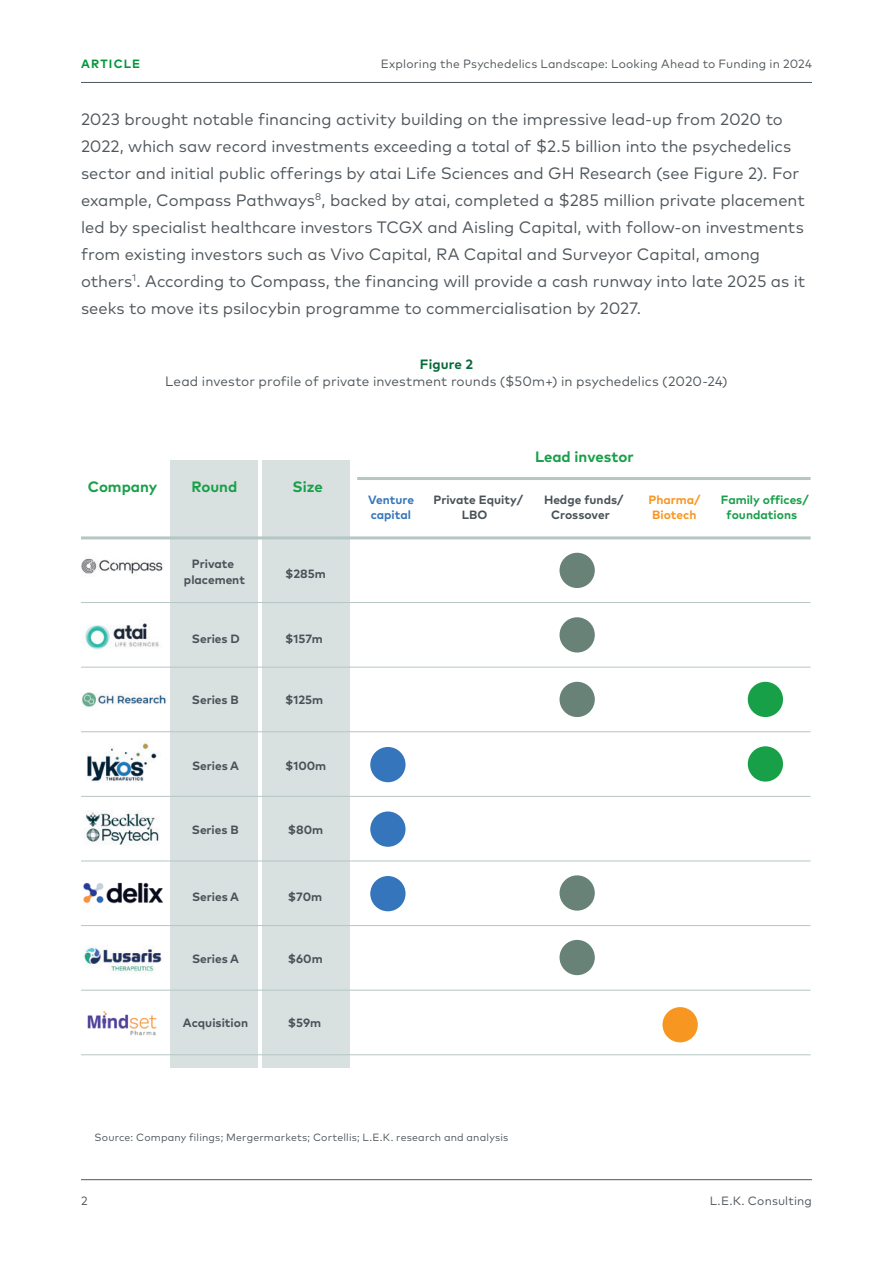
<style>
.page{position:relative;width:893px;height:1263px;background:#fff}
.page>*{position:absolute;margin:0;border:0;box-sizing:border-box;transform-origin:0 0}
.Body_Copy_11_18{font:16.5px/27px "Mark Pro";color:#50575c}
.t1{font:700 15px "Mark Pro";color:#18a049}
.Figure_Title_Head{font:13.5px "Mark Pro";letter-spacing:.01em;color:#50575c}
.Figure_Title{font:700 13.5px "Mark Pro";letter-spacing:.01em;color:#076b3b}
.t2{font:700 12px/14.9px "Mark Pro";color:#485258;text-align:center}
.t3{font:12px "Mark Pro";letter-spacing:.015em;color:#50575c}
.t4{font:700 12px/14.9px "Mark Pro";letter-spacing:.005em;color:#18a049;text-align:center}
.t5{font:700 12px/14.4px "Mark Pro";letter-spacing:-.005em;color:#f79621;text-align:center}
.t6{font:700 12px/14.9px "Mark Pro";color:#3575bb}
.t7{font:700 12px "Mark Pro";letter-spacing:.095em;color:#00973a}
.Figure_Source_7_9{font:10.5px "Mark Pro";letter-spacing:.015em;color:#50575c}
</style>
<div class="page">
<hr style="left:81px;top:1179px;width:731px;height:1px;background:#50575c">
<hr style="left:81px;top:82px;width:731px;height:1px;background:#50575c">
<div style="left:170px;top:460px;width:87px;height:608px;background:#d8e0e0"></div>
<div style="left:263px;top:460px;width:87px;height:608px;background:#d8e0e0"></div>
<div style="left:559px;top:553px;width:36px;height:35px;background:#688278;border-radius:50%"></div>
<div style="left:559px;top:617px;width:36px;height:35px;background:#688278;border-radius:50%"></div>
<div style="left:559px;top:682px;width:36px;height:35px;background:#688278;border-radius:50%"></div>
<div style="left:370px;top:747px;width:36px;height:35px;background:#3575bb;border-radius:50%"></div>
<div style="left:370px;top:811px;width:36px;height:36px;background:#3575bb;border-radius:50%"></div>
<div style="left:370px;top:876px;width:36px;height:35px;background:#3575bb;border-radius:50%"></div>
<div style="left:748px;top:682px;width:35px;height:35px;background:#18a049;border-radius:50%"></div>
<div style="left:748px;top:746px;width:35px;height:35px;background:#18a049;border-radius:50%"></div>
<div style="left:662px;top:1007px;width:36px;height:35px;background:#f79621;border-radius:50%"></div>
<div style="left:559px;top:875px;width:36px;height:36px;background:#688278;border-radius:50%"></div>
<div style="left:559px;top:940px;width:36px;height:35px;background:#688278;border-radius:50%"></div>
<hr style="left:357px;top:477px;width:454px;height:3px;background:#b6c6c5">
<hr style="left:81px;top:536px;width:730px;height:3px;background:#b6c6c5">
<hr style="left:81px;top:602px;width:730px;height:1px;background:#b6c6c5">
<hr style="left:81px;top:667px;width:730px;height:1px;background:#b6c6c5">
<hr style="left:81px;top:731px;width:730px;height:1px;background:#b6c6c5">
<hr style="left:81px;top:796px;width:730px;height:1px;background:#b6c6c5">
<hr style="left:81px;top:860px;width:730px;height:1px;background:#b6c6c5">
<hr style="left:81px;top:925px;width:730px;height:1px;background:#b6c6c5">
<hr style="left:81px;top:990px;width:730px;height:1px;background:#b6c6c5">
<hr style="left:81px;top:1054px;width:730px;height:1px;background:#b6c6c5">
<img style="left:81px;top:558px;width:82px;height:16px">
<img style="left:85px;top:623px;width:74px;height:27px">
<img style="left:82px;top:692px;width:84px;height:15px">
<img style="left:86px;top:743px;width:71px;height:39px">
<img style="left:85px;top:812px;width:74px;height:33px">
<img style="left:83px;top:882px;width:80px;height:22px">
<img style="left:84px;top:947px;width:78px;height:25px">
<img style="left:87px;top:1010px;width:70px;height:26px">
<p class="t7" style="left:81px;top:54px;width:61px">ARTICLE</p>
<p class="t3" style="left:381px;top:54px;width:433px">Exploring the Psychedelics Landscape: Looking Ahead to Funding in 2024</p>
<p class="Body_Copy_11_18" style="left:81px;top:104px;width:726px">2023 brought notable financing activity building on the impressive lead-up from 2020 to 2022, which saw record investments exceeding a total of $2.5 billion into the psychedelics sector and initial public offerings by atai Life Sciences and GH Research (see Figure 2). For example, Compass Pathways<sup>8</sup>, backed by atai, completed a $285 million private placement led by specialist healthcare investors TCGX and Aisling Capital, with follow-on investments from existing investors such as Vivo Capital, RA Capital and Surveyor Capital, among others<sup>1</sup>. According to Compass, the financing will provide a cash runway into late 2025 as it seeks to move its psilocybin programme to commercialisation by 2027.</p>
<p class="Figure_Title" style="left:420px;top:354px;width:55px">Figure 2</p>
<p class="Figure_Title_Head" style="left:165px;top:371px;width:564px">Lead investor profile of private investment rounds ($50m+) in psychedelics (2020-24)</p>
<p class="t1" style="left:88px;top:476px;width:71px">Company</p>
<p class="t1" style="left:191px;top:476px;width:47px">Round</p>
<p class="t1" style="left:293px;top:476px;width:32px">Size</p>
<p class="t2" style="left:184px;top:555px;width:63px;line-height:15.9px">Private placement</p>
<p class="t2" style="left:285px;top:565px;width:42px">$285m</p>
<p class="t2" style="left:192px;top:630px;width:49px">Series D</p>
<p class="t2" style="left:285px;top:630px;width:39px">$157m</p>
<p class="t2" style="left:192px;top:691px;width:48px">Series B</p>
<p class="t2" style="left:285px;top:691px;width:39px">$125m</p>
<p class="t2" style="left:192px;top:758px;width:49px">Series A</p>
<p class="t2" style="left:285px;top:758px;width:43px">$100m</p>
<p class="t2" style="left:192px;top:822px;width:48px">Series B</p>
<p class="t2" style="left:288px;top:822px;width:37px">$80m</p>
<p class="t2" style="left:192px;top:888px;width:49px">Series A</p>
<p class="t2" style="left:288px;top:888px;width:36px">$70m</p>
<p class="t2" style="left:192px;top:950px;width:49px">Series A</p>
<p class="t2" style="left:288px;top:950px;width:36px">$60m</p>
<p class="t2" style="left:183px;top:1014px;width:67px">Acquisition</p>
<p class="t2" style="left:288px;top:1014px;width:35px">$59m</p>
<p class="t6" style="left:368px;top:491px;width:48px">Venture capital</p>
<p class="t1" style="left:535px;top:445px;width:100px">Lead investor</p>
<p class="t2" style="left:462px;top:491px;width:63px;text-align:left;text-indent:-28px">Private Equity/<br>LBO</p>
<p class="t2" style="left:544px;top:491px;width:81px">Hedge funds/<br>Crossover</p>
<p class="t5" style="left:648px;top:492px;width:53px">Pharma/<br>Biotech</p>
<p class="t4" style="left:721px;top:491px;width:89px">Family offices/ foundations</p>
<p class="Figure_Source_7_9" style="left:94px;top:1129px;width:415px">Source: Company filings; Mergermarkets; Cortellis; L.E.K. research and analysis</p>
<p class="t3" style="left:81px;top:1192px;width:8px">2</p>
<p class="t3" style="left:710px;top:1192px;width:104px">L.E.K. Consulting</p>
</div>
